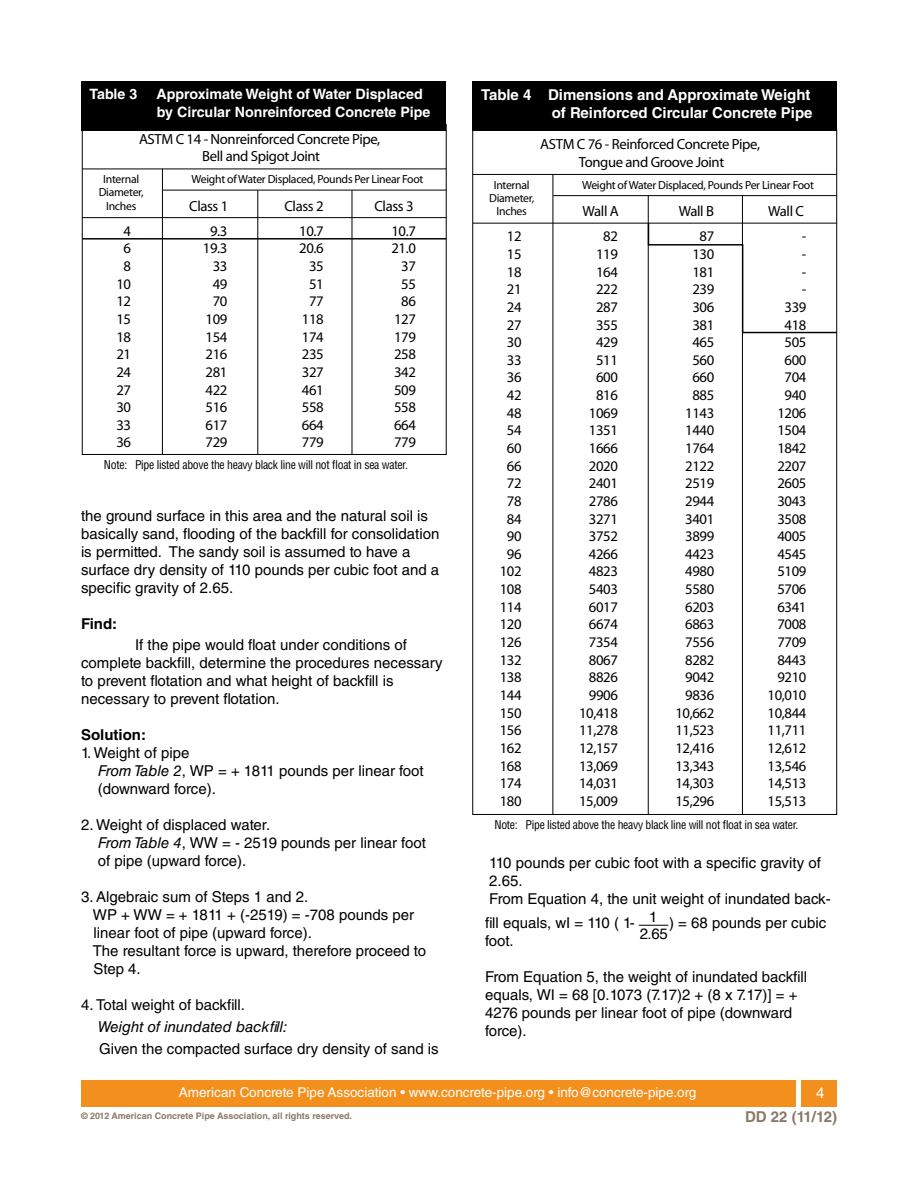
<style>
.page{position:relative;width:918px;height:1188px;background:#fff}
.page>*{position:absolute;margin:0;border:0;box-sizing:border-box;transform-origin:0 0}
.t1{font:15px/18px "Helvetica LT Std";color:#000}
.t2{font:700 15px/18px "Helvetica LT Std";color:#fff;text-align:right}
.t3{font:italic 15px "Helvetica LT Std";color:#000}
.t4{font:700 15px "Helvetica LT Std";color:#000}
.t5{font:700 15px "Helvetica LT Std";letter-spacing:-.02em;color:#8a7967}
.t6{font:15px/17px "Helvetica";color:#000;text-align:center}
.t7{font:15px "Helvetica LT Std";color:#fff}
.t8{font:condensed 14.7px/17.7px "Helvetica";letter-spacing:-.025em;color:#000;text-align:right}
.t9{font:700 condensed 14.7px/17.7px "Helvetica";letter-spacing:-.025em;color:#000;text-align:center}
.t10{font:700 14.25px/17.1px "Helvetica LT Std";color:#fff}
.t11{font:13.5px "Helvetica LT Std";color:#fff}
.t12{font:700 condensed 11.7px/13.2px "Helvetica";letter-spacing:-.025em;color:#000;text-align:center}
.t13{font:condensed 11.7px "Helvetica LT Std";letter-spacing:-.025em;color:#000}
.t14{font:700 9px "Helvetica LT Std";color:#8a7967}
.s1{font-style:italic}
</style>
<div class="page">
<div style="left:81px;top:81px;width:365px;height:49px;background:#000"></div>
<div style="left:472px;top:81px;width:365px;height:49px;background:#000"></div>
<svg style="left:639px;top:925px;width:29px;height:1px"></svg>
<div style="left:82px;top:124px;width:365px;height:331px;border:1px solid #000"></div>
<hr style="left:82px;top:217px;width:364px;height:1px;background:#000">
<hr style="left:163px;top:190px;width:283px;height:1px;background:#000">
<hr style="left:82px;top:169px;width:364px;height:1px;background:#000">
<hr style="left:82px;top:238px;width:364px;height:2px;background:#000">
<hr style="left:162px;top:169px;width:1px;height:285px;background:#000">
<hr style="left:257px;top:190px;width:1px;height:265px;background:#000">
<hr style="left:352px;top:190px;width:1px;height:265px;background:#000">
<hr style="left:473px;top:223px;width:364px;height:1px;background:#000">
<hr style="left:553px;top:195px;width:284px;height:1px;background:#000">
<hr style="left:473px;top:174px;width:364px;height:1px;background:#000">
<svg style="left:647px;top:222px;width:191px;height:112px"></svg>
<hr style="left:553px;top:174px;width:1px;height:640px;background:#000">
<hr style="left:648px;top:196px;width:1px;height:619px;background:#000">
<hr style="left:742px;top:196px;width:1px;height:619px;background:#000">
<div style="left:81px;top:1080px;width:714px;height:27px;background:#f3901d"></div>
<div style="left:801px;top:1080px;width:36px;height:27px;background:#f3901d"></div>
<p class="t10" style="left:90px;top:86px;width:49px">Table 3</p>
<p class="t10" style="left:156px;top:86px;width:276px">Approximate Weight of Water Displaced by Circular Nonreinforced Concrete Pipe</p>
<p class="t2" style="left:481px;top:86px;width:333px">Table 4 Dimensions and Approximate Weight of Reinforced Circular Concrete Pipe</p>
<p class="t9" style="left:139px;top:130px;width:243px">ASTM C 14 - Nonreinforced Concrete Pipe,<br>Bell and Spigot Joint</p>
<p class="t9" style="left:285px;top:197px;width:41px">Class 2</p>
<p class="t9" style="left:374px;top:197px;width:41px">Class 3</p>
<p class="t12" style="left:99px;top:173px;width:46px">Internal<br>Diameter,<br>Inches</p>
<p class="t12" style="left:192px;top:172px;width:233px">Weight of Water Displaced, Pounds Per Linear Foot</p>
<p class="t8" style="left:116px;top:222px;width:16px;text-align:center">4<br>6<br>8<br>10<br>12<br>15<br>18<br>21<br>24<br>27<br>30<br>33<br>36</p>
<p class="t8" style="left:203px;top:222px;width:26px">9.3<br>19.3<br>33<br>49<br>70<br>109<br>154<br>216<br>281<br>422<br>516<br>617<br>729</p>
<p class="t8" style="left:299px;top:222px;width:26px">10.7<br>20.6<br>35<br>51<br>77<br>118<br>174<br>235<br>327<br>461<br>558<br>664<br>779</p>
<p class="t8" style="left:391px;top:222px;width:26px">10.7<br>21.0<br>37<br>55<br>86<br>127<br>179<br>258<br>342<br>509<br>558<br>664<br>779</p>
<p class="t9" style="left:189px;top:197px;width:41px">Class 1</p>
<p class="t13" style="left:104px;top:457px;width:305px">Note: Pipe listed above the heavy black line will not float in sea water.</p>
<p class="t1" style="left:81px;top:506px;width:360px">the ground surface in this area and the natural soil is basically sand, flooding of the backfill for consolidation is permitted. The sandy soil is assumed to have a surface dry density of 110 pounds per cubic foot and a specific gravity of 2.65.</p>
<p class="t4" style="left:81px;top:614px;width:38px">Find:</p>
<p class="t1" style="left:81px;top:636px;width:363px;text-indent:54px">If the pipe would float under conditions of complete backfill, determine the procedures necessary to prevent flotation and what height of backfill is necessary to prevent flotation.</p>
<p class="t4" style="left:81px;top:726px;width:66px">Solution:</p>
<p class="t1" style="left:98px;top:744px;width:328px;text-indent:-17px">1. Weight of pipe<br><span class="s1">From Table 2</span>, WP = + 1811 pounds per linear foot (downward force).</p>
<p class="t1" style="left:98px;top:816px;width:330px;text-indent:-17px">2. Weight of displaced water.<br><span class="s1">From Table 4</span>, WW = - 2519 pounds per linear foot of pipe (upward force).</p>
<p class="t1" style="left:93px;top:888px;width:335px;text-indent:-12px">3. Algebraic sum of Steps 1 and 2.<br>WP + WW = + 1811 + (-2519) = -708 pounds per linear foot of pipe (upward force).<br>The resultant force is upward, therefore proceed to Step 4.</p>
<p class="t1" style="left:81px;top:996px;width:166px">4. Total weight of backfill.</p>
<p class="t3" style="left:98px;top:1018px;width:191px">Weight of inundated backfill:</p>
<p class="t1" style="left:99px;top:1039px;width:341px">Given the compacted surface dry density of sand is</p>
<p class="t9" style="left:540px;top:135px;width:221px">ASTM C 76 - Reinforced Concrete Pipe,<br>Tongue and Groove Joint</p>
<p class="t9" style="left:679px;top:202px;width:37px">Wall B</p>
<p class="t9" style="left:768px;top:202px;width:37px">Wall C</p>
<p class="t12" style="left:489px;top:178px;width:46px">Internal<br>Diameter,<br>Inches</p>
<p class="t12" style="left:582px;top:178px;width:233px">Weight of Water Displaced, Pounds Per Linear Foot</p>
<p class="t8" style="left:500px;top:227px;width:23px;text-align:center">12<br>15<br>18<br>21<br>24<br>27<br>30<br>33<br>36<br>42<br>48<br>54<br>60<br>66<br>72<br>78<br>84<br>90<br>96<br>102<br>108<br>114<br>120<br>126<br>132<br>138<br>144<br>150<br>156<br>162<br>168<br>174<br>180</p>
<p class="t8" style="left:579px;top:227px;width:40px">82<br>119<br>164<br>222<br>287<br>355<br>429<br>511<br>600<br>816<br>1069<br>1351<br>1666<br>2020<br>2401<br>2786<br>3271<br>3752<br>4266<br>4823<br>5403<br>6017<br>6674<br>7354<br>8067<br>8826<br>9906<br>10,418<br>11,278<br>12,157<br>13,069<br>14,031<br>15,009</p>
<p class="t8" style="left:675px;top:227px;width:40px">87<br>130<br>181<br>239<br>306<br>381<br>465<br>560<br>660<br>885<br>1143<br>1440<br>1764<br>2122<br>2519<br>2944<br>3401<br>3899<br>4423<br>4980<br>5580<br>6203<br>6863<br>7556<br>8282<br>9042<br>9836<br>10,662<br>11,523<br>12,416<br>13,343<br>14,303<br>15,296</p>
<p class="t8" style="left:768px;top:227px;width:40px">-<br>-<br>-<br>-<br>339<br>418<br>505<br>600<br>704<br>940<br>1206<br>1504<br>1842<br>2207<br>2605<br>3043<br>3508<br>4005<br>4545<br>5109<br>5706<br>6341<br>7008<br>7709<br>8443<br>9210<br>10,010<br>10,844<br>11,711<br>12,612<br>13,546<br>14,513<br>15,513</p>
<p class="t9" style="left:583px;top:202px;width:38px">Wall A</p>
<p class="t13" style="left:494px;top:817px;width:305px">Note: Pipe listed above the heavy black line will not float in sea water.</p>
<p class="t1" style="left:489px;top:854px;width:343px">110 pounds per cubic foot with a specific gravity of<br>2.65.<br>From Equation 4, the unit weight of inundated back-</p>
<p class="t1" style="left:485px;top:914px;width:151px">fill equals, wI = 110 ( 1-</p>
<p class="t1" style="left:669px;top:914px;width:159px">) = 68 pounds per cubic</p>
<p class="t1" style="left:485px;top:932px;width:30px">foot.</p>
<p class="t1" style="left:485px;top:968px;width:324px">From Equation 5, the weight of inundated backfill equals, WI = 68 [0.1073 (7.17)2 + (8 x 7.17)] = + 4276 pounds per linear foot of pipe (downward force).</p>
<p class="t6" style="left:640px;top:909px;width:30px">1<br>2.65</p>
<p class="t11" style="left:179px;top:1085px;width:519px">American Concrete Pipe Association • www.concrete-pipe.org • info@concrete-pipe.org</p>
<p class="t7" style="left:816px;top:1084px;width:10px">4</p>
<p class="t14" style="left:81px;top:1111px;width:273px">© 2012 American Concrete Pipe Association, all rights reserved.</p>
<p class="t5" style="left:745px;top:1108px;width:94px">DD 22 (11/12)</p>
</div>
